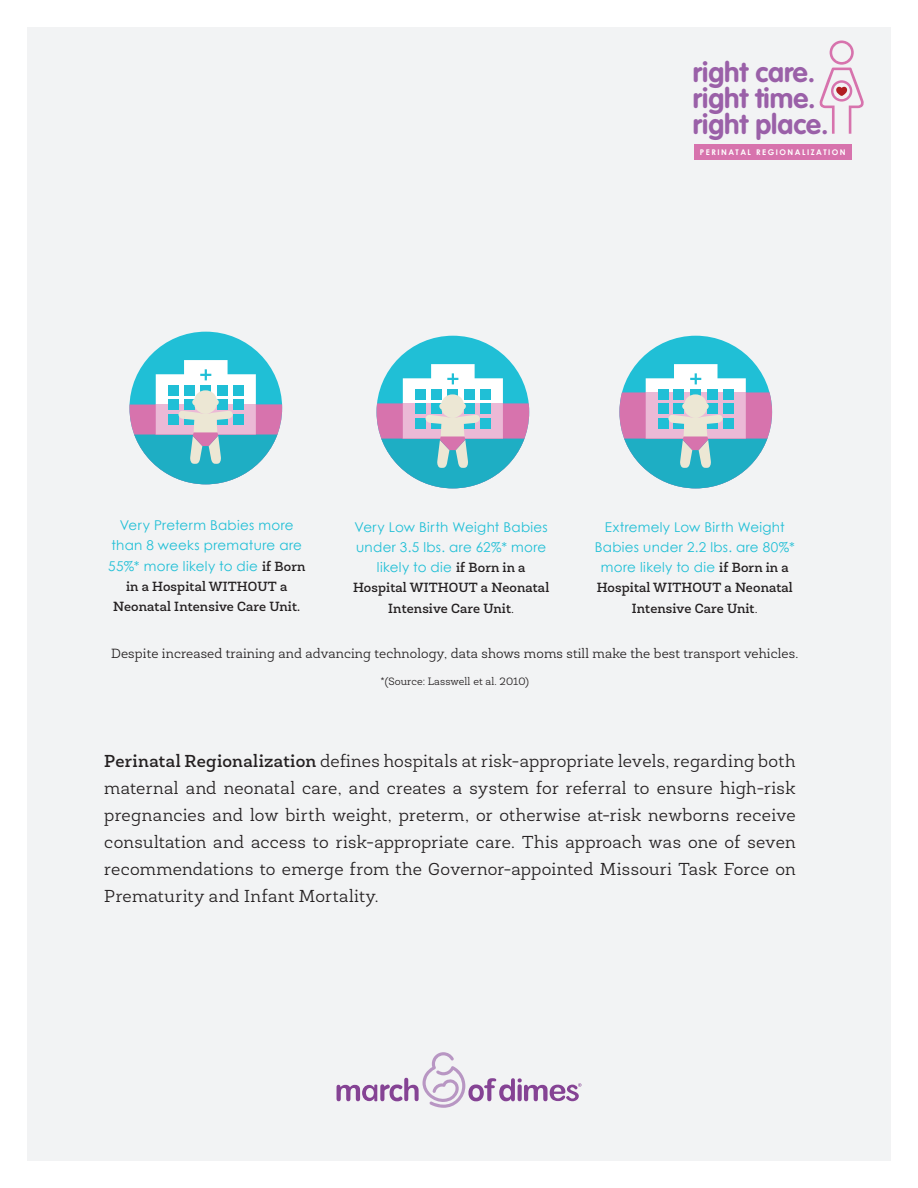
<style>
.page{position:relative;width:918px;height:1188px;background:#fff}
.page>*{position:absolute;margin:0;border:0;box-sizing:border-box;transform-origin:0 0}
.t1{font:700 27.75px/25.7px "VAG Rounded";color:#9a60a8}
.t2{font:300 17.55px/27px "Newslab";letter-spacing:.02em;color:#231f20;text-align:justify}
.t3{font:13.5px/20.2px "Century Gothic";letter-spacing:.025em;color:#20bfd6;text-align:center}
.t4{font:500 13.5px/20.2px "Newslab";letter-spacing:.01em;color:#231f20;text-align:center}
.t5{font:300 13.5px "Newslab";letter-spacing:.01em;color:#231f20}
.t6{font:300 10.8px "Newslab";letter-spacing:.01em;color:#231f20}
.t7{font:700 7.8px "Century Gothic";letter-spacing:.19em;color:#fff}
.s1{font-family:"Newslab";font-weight:500;color:#231f20}
.s2{font-weight:300}
.s3{font-weight:500}
</style>
<div class="page">
<div style="left:27px;top:27px;width:864px;height:1134px;background:#f2f3f4"></div>
<div style="left:129px;top:332px;width:153px;height:152px;background:#20bfd6;border-radius:50%"></div>
<svg style="left:129px;top:360px;width:153px;height:124px"></svg>
<div style="left:377px;top:336px;width:152px;height:152px;background:#20bfd6;border-radius:50%"></div>
<svg style="left:377px;top:364px;width:152px;height:124px"></svg>
<div style="left:619px;top:336px;width:153px;height:152px;background:#20bfd6;border-radius:50%"></div>
<svg style="left:619px;top:364px;width:153px;height:124px"></svg>
<svg style="left:337px;top:1052px;width:244px;height:56px"></svg>
<svg style="left:819px;top:41px;width:45px;height:93px"></svg>
<div style="left:694px;top:145px;width:157px;height:15px;background:#d773ad"></div>
<h1 class="t1" style="left:693px;top:61px;width:137px">right care. right time. right place.</h1>
<p class="t7" style="left:700px;top:147px;width:147px">PERINATAL REGIONALIZATION</p>
<p class="t3" style="left:108px;top:515px;width:199px">Very Preterm Babies more than 8 weeks premature are<br>55%* more likely to die <span class="s1">if Born</span></p>
<p class="t4" style="left:113px;top:576px;width:188px">in a Hospital WITHOUT a<br>Neonatal Intensive Care Unit.</p>
<p class="t3" style="left:355px;top:516px;width:195px">Very Low Birth Weight Babies under 3.5 lbs. are 62%* more likely to die <span class="s1">if Born in a</span></p>
<p class="t4" style="left:353px;top:578px;width:198px">Hospital WITHOUT a Neonatal<br>Intensive Care Unit<span class="s2">.</span></p>
<p class="t3" style="left:595px;top:516px;width:201px">Extremely Low Birth Weight<br>Babies under 2.2 lbs. are 80%* more likely to die <span class="s1">if Born in a</span></p>
<p class="t4" style="left:597px;top:578px;width:198px">Hospital WITHOUT a Neonatal<br>Intensive Care Unit<span class="s2">.</span></p>
<p class="t5" style="left:111px;top:645px;width:689px">Despite increased training and advancing technology, data shows moms still make the best transport vehicles.</p>
<p class="t6" style="left:380px;top:674px;width:150px">*(Source: Lasswell et al. 2010)</p>
<p class="t2" style="left:104px;top:748px;width:693px"><span class="s3">Perinatal Regionalization</span> defines hospitals at risk-appropriate levels, regarding both maternal and neonatal care, and creates a system for referral to ensure high-risk pregnancies and low birth weight, preterm, or otherwise at-risk newborns receive consultation and access to risk-appropriate care. This approach was one of seven recommendations to emerge from the Governor-appointed Missouri Task Force on Prematurity and Infant Mortality.</p>
</div>
